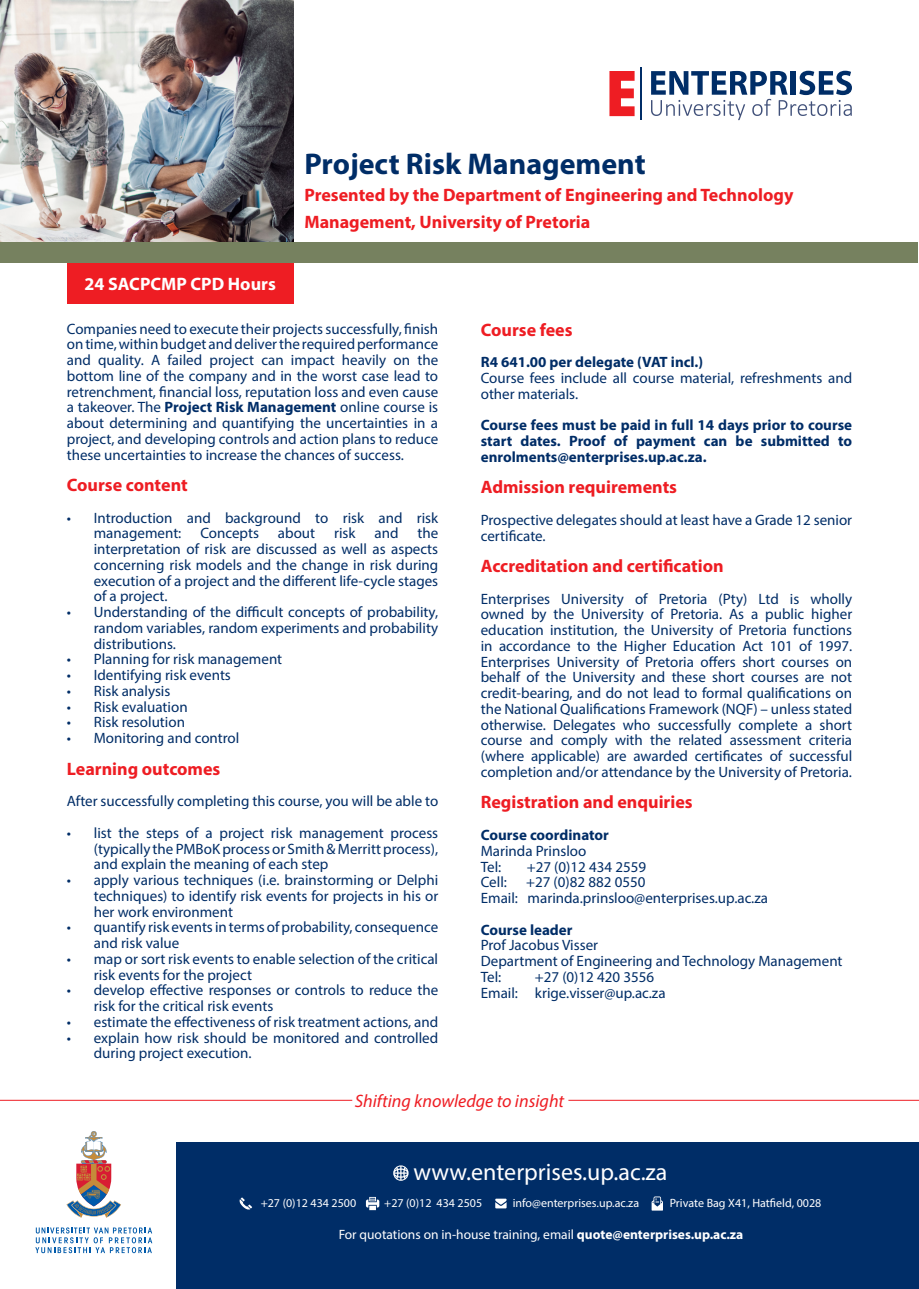
<style>
.page{position:relative;width:919px;height:1289px;background:#fff}
.page>*{position:absolute;margin:0;border:0;box-sizing:border-box;transform-origin:0 0}
.t1{font:700 30px "Myriad Pro";color:#002d67}
.t2{font:24px "Myriad Pro";color:#fff}
.t3{font:700 18px/27px "Myriad Pro";color:#ee1d23}
.t4{font:italic 18px "Myriad Pro";color:#ee1d23}
.t5{font:700 18px "Myriad Pro";color:#fff}
.t6{font:15px/15.8px "Myriad Pro";color:#002d67}
.t7{font:700 15px/15.8px "Myriad Pro";color:#002d67;text-align:justify}
.t8{font:13.5px "Myriad Pro";color:#fff}
.t9{font:12px "Myriad Pro";color:#fff}
.s1{font-weight:700}
</style>
<div class="page">
<svg style="left:609px;top:71px;width:25px;height:45px"></svg>
<svg style="left:651px;top:71px;width:200px;height:49px"></svg>
<hr style="left:639px;top:67px;width:2px;height:53px;background:#002d67">
<div style="left:170px;top:1142px;width:748px;height:146px;background:#002d67"></div>
<div style="left:0;top:1114px;width:176px;height:174px;background:#fff"></div>
<svg style="left:35px;top:1227px;width:117px;height:26px"></svg>
<svg style="left:66px;top:1131px;width:55px;height:86px"></svg>
<hr style="left:0;top:1099px;width:352px;height:1px;background:#ee1d23">
<hr style="left:568px;top:1099px;width:350px;height:1px;background:#ee1d23">
<img style="left:0;top:0;width:293px;height:253px">
<svg style="left:393px;top:1165px;width:15px;height:15px"></svg>
<svg style="left:495px;top:1198px;width:11px;height:10px"></svg>
<svg style="left:239px;top:1197px;width:13px;height:12px"></svg>
<svg style="left:366px;top:1196px;width:13px;height:14px"></svg>
<svg style="left:651px;top:1196px;width:12px;height:14px"></svg>
<div style="left:1px;top:242px;width:917px;height:21px;background:#76815f"></div>
<div style="left:67px;top:263px;width:226px;height:41px;background:#ee1d23"></div>
<p class="t5" style="left:85px;top:272px;width:193px">24 SACPCMP CPD Hours</p>
<p class="t1" style="left:304px;top:144px;width:343px">Project Risk Management</p>
<p class="t3" style="left:304px;top:181px;width:490px">Presented by the Department of Engineering and Technology<br>Management, University of Pretoria</p>
<p class="t6" style="left:67px;top:320px;width:373px;text-align:justify">Companies need to execute their projects successfully, finish on time, within budget and deliver the required performance and quality. A failed project can impact heavily on the bottom line of the company and in the worst case lead to retrenchment, financial loss, reputation loss and even cause a takeover. The <span class="s1">Project Risk Management</span> online course is about determining and quantifying the uncertainties in a project, and developing controls and action plans to reduce these uncertainties to increase the chances of success.</p>
<p class="t3" style="left:67px;top:471px;width:122px">Course content</p>
<p class="t6" style="left:94px;top:509px;width:346px;text-indent:-27px">• Introduction and background to risk and risk management:</p>
<p class="t6" style="left:94px;top:525px;width:346px;text-align:justify;text-indent:323px">the interpretation of risk are discussed as well as aspects concerning risk models and the change in risk during execution of a project and the different life-cycle stages of a project.</p>
<p class="t6" style="left:94px;top:604px;width:346px;text-align:justify;text-indent:-27px">• Understanding of the difficult concepts of probability, random variables, random experiments and probability distributions.</p>
<p class="t6" style="left:67px;top:651px;width:217px">• Planning for risk management</p>
<p class="t6" style="left:67px;top:667px;width:166px">• Identifying risk events</p>
<p class="t6" style="left:67px;top:682px;width:105px">• Risk analysis</p>
<p class="t6" style="left:67px;top:698px;width:122px">• Risk evaluation</p>
<p class="t6" style="left:67px;top:714px;width:120px">• Risk resolution</p>
<p class="t6" style="left:67px;top:730px;width:174px">• Monitoring and control</p>
<p class="t3" style="left:67px;top:754px;width:155px">Learning outcomes</p>
<p class="t6" style="left:67px;top:793px;width:373px">After successfully completing this course, you will be able to</p>
<p class="t6" style="left:94px;top:824px;width:346px;text-align:justify;text-indent:-27px">• list the steps of a project risk management process (typically the PMBoK process or Smith &amp; Merritt process), and explain the meaning of each step</p>
<p class="t6" style="left:94px;top:871px;width:346px;text-align:justify;text-indent:-27px">• apply various techniques (i.e. brainstorming or Delphi techniques) to identify risk events for projects in his or her work environment</p>
<p class="t6" style="left:94px;top:919px;width:346px;text-indent:-27px">• quantify risk events in terms of probability, consequence and risk value</p>
<p class="t6" style="left:94px;top:950px;width:346px;text-indent:-27px">• map or sort risk events to enable selection of the critical risk events for the project</p>
<p class="t6" style="left:94px;top:982px;width:346px;text-indent:-27px">• develop effective responses or controls to reduce the risk for the critical risk events</p>
<p class="t6" style="left:67px;top:1013px;width:373px">• estimate the effectiveness of risk treatment actions, and</p>
<p class="t6" style="left:94px;top:1029px;width:346px;text-indent:-27px">• explain how risk should be monitored and controlled during project execution.</p>
<p class="t6" style="left:200px;top:525px;width:60px">Concepts</p>
<p class="t6" style="left:278px;top:525px;width:39px">about</p>
<p class="t6" style="left:334px;top:525px;width:23px">risk</p>
<p class="t6" style="left:374px;top:525px;width:26px">and</p>
<p class="t3" style="left:480px;top:315px;width:93px">Course fees</p>
<p class="t7" style="left:480px;top:354px;width:224px">R4 641.00 per delegate (VAT incl.)</p>
<p class="t6" style="left:480px;top:370px;width:373px">Course fees include all course material, refreshments and other materials.</p>
<p class="t7" style="left:480px;top:417px;width:373px">Course fees must be paid in full 14 days prior to course start dates. Proof of payment can be submitted to enrolments@enterprises.up.ac.za.</p>
<p class="t3" style="left:480px;top:473px;width:198px">Admission requirements</p>
<p class="t6" style="left:480px;top:511px;width:373px">Prospective delegates should at least have a Grade 12 senior certificate.</p>
<p class="t3" style="left:480px;top:552px;width:244px">Accreditation and certification</p>
<p class="t6" style="left:480px;top:590px;width:373px;text-align:justify">Enterprises University of Pretoria (Pty) Ltd is wholly owned by the University of Pretoria. As a public higher education institution, the University of Pretoria functions in accordance to the Higher Education Act 101 of 1997.<br>Enterprises University of Pretoria offers short courses on behalf of the University and these short courses are not credit-bearing, and do not lead to formal qualifications on the National Qualifications Framework (NQF) – unless stated otherwise. Delegates who successfully complete a short course and comply with the related assessment criteria (where applicable) are awarded certificates of successful completion and/or attendance by the University of Pretoria.</p>
<p class="t3" style="left:480px;top:788px;width:213px">Registration and enquiries</p>
<p class="t7" style="left:480px;top:826px;width:130px">Course coordinator</p>
<p class="t6" style="left:480px;top:842px;width:107px">Marinda Prinsloo</p>
<p class="t6" style="left:480px;top:858px;width:22px">Tel:</p>
<p class="t6" style="left:526px;top:858px;width:121px">+27 (0)12 434 2559</p>
<p class="t6" style="left:480px;top:874px;width:28px">Cell:</p>
<p class="t6" style="left:526px;top:874px;width:121px">+27 (0)82 882 0550</p>
<p class="t6" style="left:480px;top:889px;width:289px">Email: marinda.prinsloo@enterprises.up.ac.za</p>
<p class="t7" style="left:480px;top:921px;width:93px">Course leader</p>
<p class="t6" style="left:480px;top:937px;width:119px">Prof Jacobus Visser</p>
<p class="t6" style="left:480px;top:952px;width:363px">Department of Engineering and Technology Management</p>
<p class="t6" style="left:480px;top:968px;width:22px">Tel:</p>
<p class="t6" style="left:534px;top:968px;width:121px">+27 (0)12 420 3556</p>
<p class="t6" style="left:480px;top:984px;width:186px">Email: krige.visser@up.ac.za</p>
<p class="t4" style="left:355px;top:1089px;width:211px">Shifting knowledge to insight</p>
<p class="t2" style="left:413px;top:1157px;width:255px">www.enterprises.up.ac.za</p>
<p class="t9" style="left:261px;top:1195px;width:97px">+27 (0)12 434 2500</p>
<p class="t9" style="left:384px;top:1195px;width:100px">+27 (0)12 434 2505</p>
<p class="t9" style="left:513px;top:1195px;width:128px">info@enterprises.up.ac.za</p>
<p class="t9" style="left:669px;top:1195px;width:153px">Private Bag X41, Hatfield, 0028</p>
<p class="t8" style="left:338px;top:1226px;width:406px">For quotations on in-house training, email <span class="s1">quote@enterprises.up.ac.za</span></p>
</div>
